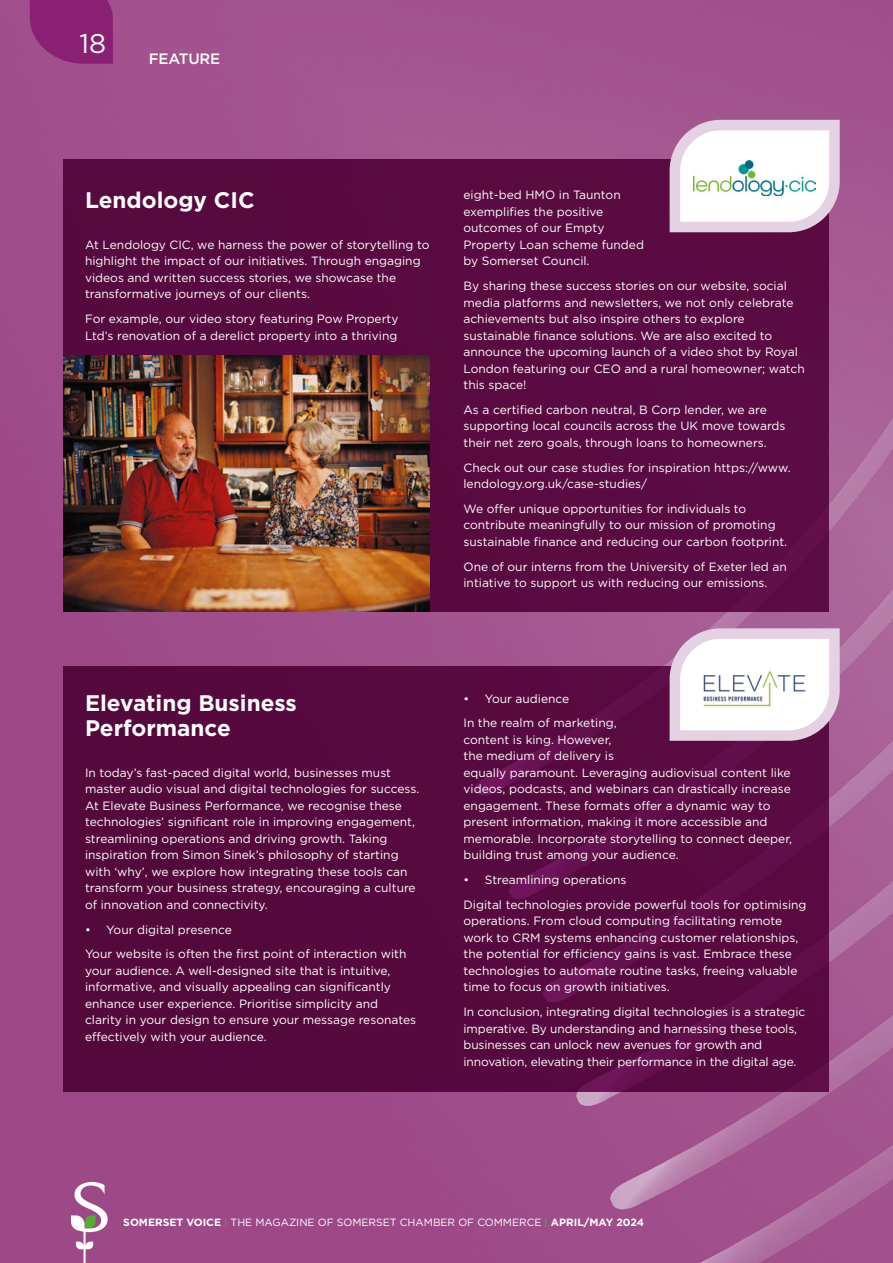
<style>
.page{position:relative;width:893px;height:1263px;background:#fff}
.page>*{position:absolute;margin:0;border:0;box-sizing:border-box;transform-origin:0 0}
.t1{font:27px "Gotham";color:#fff}
.Sector_Title{font:700 22.5px/24.8px "Gotham";color:#fff}
.t2{font:500 15px "Gotham";letter-spacing:-.01em;color:#fff}
.Main_text_white{font:12px/16.5px "Gotham";color:#fff}
.Main_bullet{font:12px "Gotham";color:#fff}
.Pagination{font:10.5px "Gotham";color:#fff}
.s1{font-weight:700}
.s2{color:#52ae32}
</style>
<div class="page">
<img style="left:0;top:0;width:893px;height:1263px">
<svg style="left:71px;top:1182px;width:37px;height:81px"></svg>
<svg style="left:30px;top:0;width:83px;height:64px"></svg>
<div style="left:64px;top:160px;width:765px;height:452px;background:#590b42"></div>
<img style="left:64px;top:355px;width:365px;height:257px">
<svg style="left:664px;top:115px;width:181px;height:122px"></svg>
<div style="left:64px;top:666px;width:765px;height:426px;background:#560a3f"></div>
<svg style="left:664px;top:623px;width:181px;height:123px"></svg>
<h1 class="t1" style="left:80px;top:27px;width:28px">18</h1>
<p class="t2" style="left:149px;top:49px;width:73px">FEATURE</p>
<p class="Sector_Title" style="left:85px;top:187px;width:171px">Lendology CIC</p>
<p class="Main_text_white" style="left:85px;top:236px;width:346px">At Lendology CIC, we harness the power of storytelling to highlight the impact of our initiatives. Through engaging videos and written success stories, we showcase the transformative journeys of our clients.</p>
<p class="Main_text_white" style="left:85px;top:310px;width:315px">For example, our video story featuring Pow Property<br>Ltd’s renovation of a derelict property into a thriving</p>
<p class="Main_text_white" style="left:463px;top:187px;width:182px">eight-bed HMO in Taunton exemplifies the positive outcomes of our Empty<br>Property Loan scheme funded by Somerset Council.</p>
<p class="Main_text_white" style="left:463px;top:277px;width:343px">By sharing these success stories on our website, social media platforms and newsletters, we not only celebrate achievements but also inspire others to explore sustainable finance solutions. We are also excited to announce the upcoming launch of a video shot by Royal London featuring our CEO and a rural homeowner; watch this space!</p>
<p class="Main_text_white" style="left:463px;top:401px;width:324px">As a certified carbon neutral, B Corp lender, we are supporting local councils across the UK move towards their net zero goals, through loans to homeowners.</p>
<p class="Main_text_white" style="left:463px;top:459px;width:329px">Check out our case studies for inspiration https://www. lendology.org.uk/case-studies/</p>
<p class="Main_text_white" style="left:463px;top:500px;width:325px">We offer unique opportunities for individuals to contribute meaningfully to our mission of promoting sustainable finance and reducing our carbon footprint.</p>
<p class="Main_text_white" style="left:463px;top:558px;width:325px">One of our interns from the University of Exeter led an intiative to support us with reducing our emissions.</p>
<p class="Sector_Title" style="left:85px;top:690px;width:213px">Elevating Business<br>Performance</p>
<p class="Main_text_white" style="left:85px;top:764px;width:336px">In today’s fast-paced digital world, businesses must master audio visual and digital technologies for success.<br>At Elevate Business Performance, we recognise these technologies’ significant role in improving engagement, streamlining operations and driving growth. Taking inspiration from Simon Sinek’s philosophy of starting with ‘why’, we explore how integrating these tools can transform your business strategy, encouraging a culture of innovation and connectivity.</p>
<p class="Main_bullet" style="left:85px;top:922px;width:148px">• Your digital presence</p>
<p class="Main_text_white" style="left:85px;top:946px;width:333px">Your website is often the first point of interaction with your audience. A well-designed site that is intuitive, informative, and visually appealing can significantly enhance user experience. Prioritise simplicity and clarity in your design to ensure your message resonates effectively with your audience.</p>
<p class="Main_bullet" style="left:463px;top:691px;width:107px">• Your audience</p>
<p class="Main_text_white" style="left:463px;top:715px;width:330px">In the realm of marketing,<br>content is king. However,<br>the medium of delivery is<br>equally paramount. Leveraging audiovisual content like videos, podcasts, and webinars can drastically increase engagement. These formats offer a dynamic way to present information, making it more accessible and memorable. Incorporate storytelling to connect deeper, building trust among your audience.</p>
<p class="Main_bullet" style="left:463px;top:872px;width:165px">• Streamlining operations</p>
<p class="Main_text_white" style="left:463px;top:896px;width:345px">Digital technologies provide powerful tools for optimising operations. From cloud computing facilitating remote work to CRM systems enhancing customer relationships, the potential for efficiency gains is vast. Embrace these technologies to automate routine tasks, freeing valuable time to focus on growth initiatives.</p>
<p class="Main_text_white" style="left:463px;top:1003px;width:343px">In conclusion, integrating digital technologies is a strategic imperative. By understanding and harnessing these tools, businesses can unlock new avenues for growth and innovation, elevating their performance in the digital age.</p>
<p class="Pagination" style="left:123px;top:1215px;width:522px"><span class="s1">SOMERSET VOICE</span> <span class="s2">|</span> THE MAGAZINE OF SOMERSET CHAMBER OF COMMERCE <span class="s2">|</span> <span class="s1">APRIL/MAY 2024</span></p>
</div>
